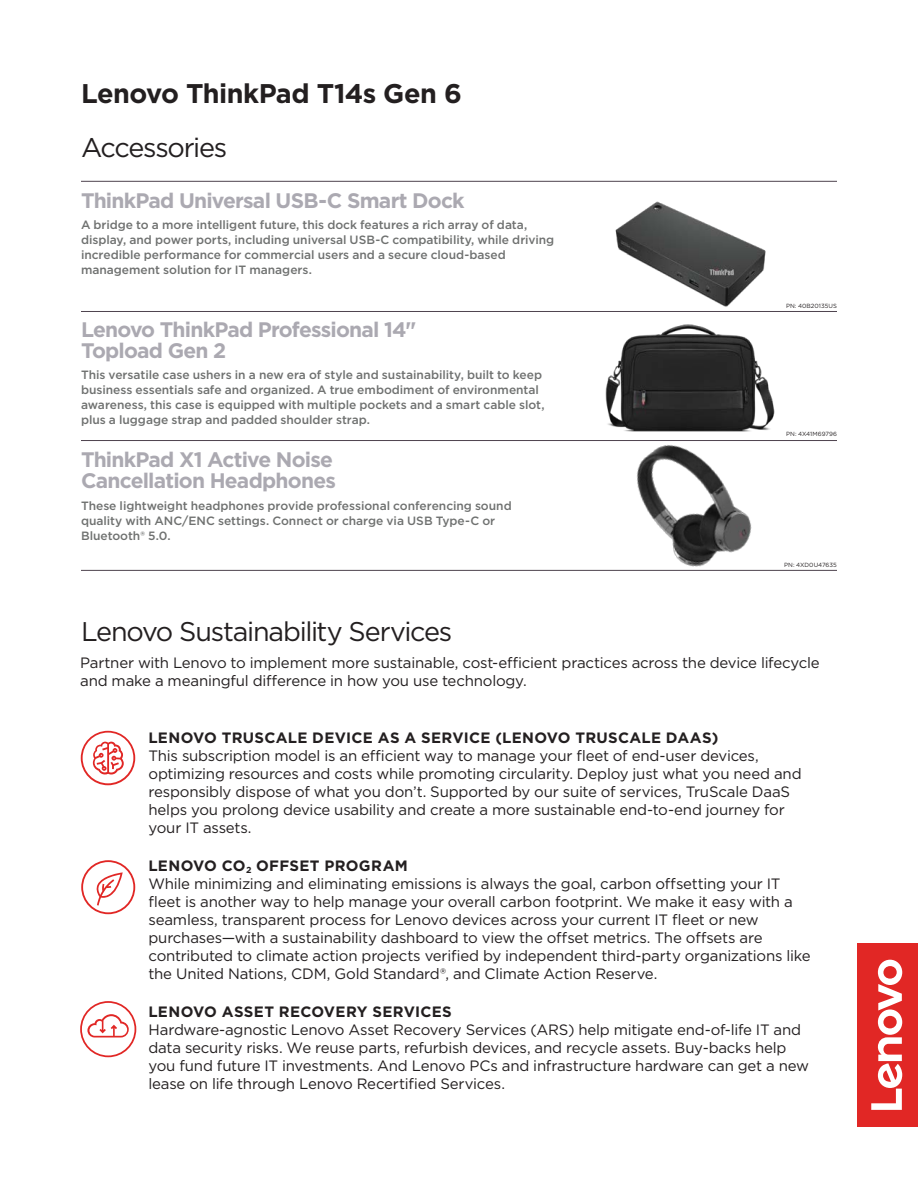
<style>
.page{position:relative;width:918px;height:1188px;background:#fff}
.page>*{position:absolute;margin:0;border:0;box-sizing:border-box;transform-origin:0 0}
.t1{font:27px "Gotham";letter-spacing:-.045em;color:#231f20}
.t2{font:700 27px "Gotham";letter-spacing:-.02em;color:#231f20}
.t3{font:700 21px/21px "Gotham";letter-spacing:-.04em;color:#aba9b1}
.t4{font:15px/18px "Gotham";letter-spacing:-.015em;color:#231f20}
.t5{font:500 12px/15px "Gotham";color:#6f7170}
.t6{font:6px "Gotham";letter-spacing:.01em;color:#231f20}
.s1{font-weight:700}
</style>
<div class="page">
<hr style="left:81px;top:181px;width:756px;height:1px;background:#4e434e">
<hr style="left:81px;top:311px;width:756px;height:1px;background:#4e434e">
<hr style="left:81px;top:440px;width:756px;height:1px;background:#4e434e">
<hr style="left:81px;top:570px;width:756px;height:1px;background:#4e434e">
<div style="left:857px;top:943px;width:61px;height:184px;background:#e12725"></div>
<svg style="left:871px;top:960px;width:31px;height:150px"></svg>
<svg style="left:81px;top:860px;width:54px;height:54px"></svg>
<img style="left:615px;top:201px;width:151px;height:106px">
<img style="left:605px;top:324px;width:170px;height:108px">
<svg style="left:81px;top:731px;width:54px;height:54px"></svg>
<img style="left:620px;top:445px;width:151px;height:126px">
<svg style="left:80px;top:1001px;width:56px;height:56px"></svg>
<p class="t2" style="left:81px;top:75px;width:382px">Lenovo ThinkPad T14s Gen 6</p>
<p class="t1" style="left:81px;top:130px;width:148px">Accessories</p>
<p class="t3" style="left:81px;top:190px;width:385px">ThinkPad Universal USB-C Smart Dock</p>
<p class="t5" style="left:81px;top:218px;width:475px">A bridge to a more intelligent future, this dock features a rich array of data, display, and power ports, including universal USB-C compatibility, while driving incredible performance for commercial users and a secure cloud-based management solution for IT managers.</p>
<p class="t3" style="left:81px;top:319px;width:337px">Lenovo ThinkPad Professional 14"<br>Topload Gen 2</p>
<p class="t5" style="left:81px;top:368px;width:465px">This versatile case ushers in a new era of style and sustainability, built to keep business essentials safe and organized. A true embodiment of environmental awareness, this case is equipped with multiple pockets and a smart cable slot, plus a luggage strap and padded shoulder strap.</p>
<p class="t3" style="left:81px;top:449px;width:257px">ThinkPad X1 Active Noise<br>Cancellation Headphones</p>
<p class="t5" style="left:81px;top:498px;width:432px">These lightweight headphones provide professional conferencing sound quality with ANC/ENC settings. Connect or charge via USB Type-C or<br>Bluetooth® 5.0.</p>
<p class="t1" style="left:81px;top:614px;width:373px">Lenovo Sustainability Services</p>
<p class="t6" style="left:786px;top:302px;width:52px">PN: 40B20135US</p>
<p class="t6" style="left:786px;top:430px;width:52px">PN: 4X41M69796</p>
<p class="t6" style="left:784px;top:561px;width:54px">PN: 4XD0U47635</p>
<p class="t4" style="left:80px;top:653px;width:741px">Partner with Lenovo to implement more sustainable, cost-efficient practices across the device lifecycle and make a meaningful difference in how you use technology.</p>
<p class="t4" style="left:148px;top:728px;width:655px"><span class="s1">LENOVO TRUSCALE DEVICE AS A SERVICE (LENOVO TRUSCALE DAAS)<br></span>This subscription model is an efficient way to manage your fleet of end-user devices, optimizing resources and costs while promoting circularity. Deploy just what you need and responsibly dispose of what you don’t. Supported by our suite of services, TruScale DaaS helps you prolong device usability and create a more sustainable end-to-end journey for your IT assets.</p>
<p class="t4" style="left:148px;top:856px;width:664px"><span class="s1">LENOVO CO</span><sub>2</sub> <span class="s1">OFFSET PROGRAM<br></span>While minimizing and eliminating emissions is always the goal, carbon offsetting your IT fleet is another way to help manage your overall carbon footprint. We make it easy with a seamless, transparent process for Lenovo devices across your current IT fleet or new purchases—with a sustainability dashboard to view the offset metrics. The offsets are contributed to climate action projects verified by independent third-party organizations like the United Nations, CDM, Gold Standard®, and Climate Action Reserve.</p>
<p class="t4" style="left:148px;top:1003px;width:662px"><span class="s1">LENOVO ASSET RECOVERY SERVICES<br></span>Hardware-agnostic Lenovo Asset Recovery Services (ARS) help mitigate end-of-life IT and data security risks. We reuse parts, refurbish devices, and recycle assets. Buy-backs help you fund future IT investments. And Lenovo PCs and infrastructure hardware can get a new lease on life through Lenovo Recertified Services.</p>
</div>
